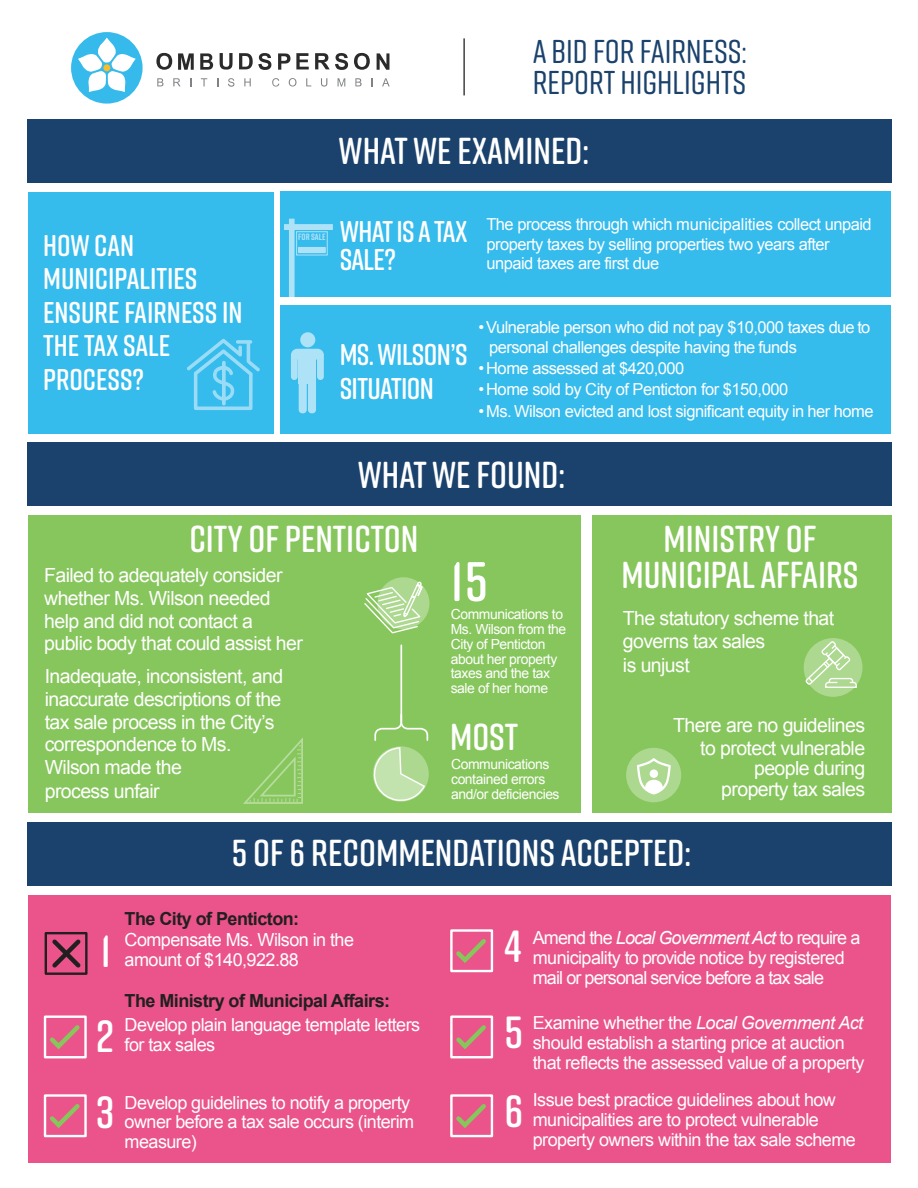
<style>
.page{position:relative;width:918px;height:1188px;background:#fff}
.page>*{position:absolute;margin:0;border:0;box-sizing:border-box;transform-origin:0 0}
.t1{font:600 55.65px "Rift Soft";color:#fff}
.t2{font:600 45px/85.5px "Rift Soft";color:#fff}
.t3{font:600 37.5px/36px "Rift Soft";color:#fff;text-align:center}
.t4{font:500 33px/30.6px "Rift Soft";color:#1a426c}
.t5{font:600 30px/33.6px "Rift Soft";color:#fff}
.t6{font:600 30px/27.6px "Rift Soft";letter-spacing:-.02em;color:#fff}
.t7{font:19.5px/23.1px "Arial";letter-spacing:-.03em;color:#fff}
.t8{font:18px/19.8px "Arial";letter-spacing:-.03em;color:#fff}
.t9{font:18px/19.8px "Arial";letter-spacing:-.05em;color:#fff}
.t10{font:700 18px "Arial";letter-spacing:-.03em;color:#231f20}
.t11{font:16.5px/19.8px "Arial";letter-spacing:-.03em;color:#fff}
.t12{font:13.95px/14.9px "Arial";letter-spacing:-.03em;color:#fff}
.t13{font:700 9.15px "Rift Soft";color:#fff}
.s1{font-style:italic}
</style>
<div class="page">
<div style="left:28px;top:192px;width:246px;height:241px;background:#36bbed"></div>
<div style="left:280px;top:305px;width:610px;height:128px;background:#36bbed"></div>
<div style="left:280px;top:192px;width:610px;height:105px;background:#36bbed"></div>
<div style="left:28px;top:516px;width:553px;height:297px;background:#87c65d"></div>
<div style="left:592px;top:516px;width:299px;height:297px;background:#87c65d"></div>
<div style="left:27px;top:822px;width:865px;height:64px;background:#1a426c"></div>
<div style="left:27px;top:119px;width:865px;height:64px;background:#1a426c"></div>
<div style="left:28px;top:895px;width:863px;height:267px;background:#ea548a"></div>
<svg style="left:156px;top:53px;width:16px;height:17px"></svg>
<svg style="left:178px;top:53px;width:16px;height:17px"></svg>
<svg style="left:200px;top:53px;width:13px;height:17px"></svg>
<svg style="left:220px;top:53px;width:13px;height:17px"></svg>
<svg style="left:239px;top:53px;width:32px;height:17px"></svg>
<svg style="left:278px;top:53px;width:12px;height:17px"></svg>
<svg style="left:296px;top:53px;width:13px;height:16px"></svg>
<svg style="left:315px;top:53px;width:33px;height:17px"></svg>
<svg style="left:354px;top:53px;width:16px;height:17px"></svg>
<svg style="left:377px;top:53px;width:12px;height:17px"></svg>
<svg style="left:157px;top:78px;width:6px;height:8px"></svg>
<svg style="left:173px;top:78px;width:7px;height:8px"></svg>
<svg style="left:201px;top:78px;width:6px;height:8px"></svg>
<svg style="left:228px;top:78px;width:6px;height:9px"></svg>
<svg style="left:244px;top:78px;width:7px;height:8px"></svg>
<svg style="left:272px;top:78px;width:7px;height:9px"></svg>
<svg style="left:289px;top:78px;width:7px;height:8px"></svg>
<svg style="left:306px;top:78px;width:5px;height:8px"></svg>
<svg style="left:321px;top:78px;width:6px;height:9px"></svg>
<svg style="left:338px;top:78px;width:7px;height:8px"></svg>
<svg style="left:355px;top:78px;width:7px;height:8px"></svg>
<svg style="left:382px;top:78px;width:8px;height:8px"></svg>
<div style="left:71px;top:32px;width:72px;height:72px;background:#36baec;border-radius:50%"></div>
<svg style="left:78px;top:38px;width:58px;height:54px"></svg>
<hr style="left:463px;top:38px;width:2px;height:57px;background:#414042">
<div style="left:27px;top:442px;width:865px;height:64px;background:#1a426c"></div>
<div style="left:377px;top:577px;width:52px;height:52px;background:#add890;border-radius:50%"></div>
<svg style="left:364px;top:581px;width:59px;height:53px"></svg>
<div style="left:45px;top:932px;width:43px;height:43px;border:2px solid #231f20"></div>
<svg style="left:52px;top:939px;width:29px;height:29px"></svg>
<div style="left:44px;top:1016px;width:43px;height:42px;border:2px solid #fff"></div>
<svg style="left:46px;top:1021px;width:34px;height:32px"></svg>
<div style="left:44px;top:1094px;width:43px;height:43px;border:2px solid #fff"></div>
<svg style="left:46px;top:1100px;width:34px;height:31px"></svg>
<div style="left:450px;top:1016px;width:43px;height:42px;border:2px solid #fff"></div>
<svg style="left:452px;top:1021px;width:34px;height:32px"></svg>
<div style="left:450px;top:929px;width:43px;height:43px;border:2px solid #fff"></div>
<svg style="left:452px;top:935px;width:34px;height:31px"></svg>
<div style="left:450px;top:1094px;width:43px;height:43px;border:2px solid #fff"></div>
<svg style="left:452px;top:1100px;width:34px;height:31px"></svg>
<svg style="left:804px;top:638px;width:59px;height:59px"></svg>
<svg style="left:804px;top:640px;width:54px;height:49px;background:#b4db9a"></svg>
<div style="left:626px;top:748px;width:55px;height:54px;background:#add890;border-radius:50%"></div>
<svg style="left:637px;top:758px;width:34px;height:36px"></svg>
<div style="left:650px;top:769px;width:8px;height:9px;background:#fff;border-radius:50%"></div>
<svg style="left:284px;top:224px;width:49px;height:6px"></svg>
<div style="left:289px;top:219px;width:5px;height:81px;background:#aee3f7"></div>
<div style="left:298px;top:247px;width:28px;height:6px;background:#aee3f7"></div>
<div style="left:300px;top:332px;width:15px;height:15px;background:#aee3f7;border-radius:50%"></div>
<svg style="left:291px;top:349px;width:33px;height:64px"></svg>
<div style="left:299px;top:359px;width:17px;height:24px;background:#aee3f7"></div>
<svg style="left:187px;top:339px;width:73px;height:71px"></svg>
<svg style="left:243px;top:737px;width:60px;height:67px"></svg>
<svg style="left:373px;top:644px;width:56px;height:158px"></svg>
<h3 class="t4" style="left:533px;top:35px;width:216px">A BID FOR FAIRNESS:<br>REPORT HIGHLIGHTS</h3>
<h3 class="t5" style="left:43px;top:228px;width:201px">HOW CAN<br>MUNICIPALITIES<br>ENSURE FAIRNESS IN<br>THE TAX SALE<br>PROCESS?</h3>
<h3 class="t3" style="left:339px;top:132px;width:252px">WHAT WE EXAMINED:</h3>
<p class="t13" style="left:298px;top:230px;width:29px">FOR SALE</p>
<h3 class="t6" style="left:340px;top:217px;width:129px">WHAT IS A TAX<br>SALE?</h3>
<p class="t11" style="left:486px;top:214px;width:387px">The process through which municipalities collect unpaid property taxes by selling properties two years after unpaid taxes are first due</p>
<h3 class="t6" style="left:340px;top:337px;width:129px;line-height:33.6px">MS. WILSON’S<br>SITUATION</h3>
<p class="t11" style="left:489px;top:317px;width:383px;text-indent:-10px">•Vulnerable person who did not pay $10,000 taxes due to personal challenges despite having the funds</p>
<p class="t11" style="left:479px;top:359px;width:207px">•Home assessed at $420,000</p>
<p class="t11" style="left:479px;top:380px;width:311px">•Home sold by City of Penticton for $150,000</p>
<p class="t11" style="left:479px;top:401px;width:397px">•Ms. Wilson evicted and lost significant equity in her home</p>
<h3 class="t3" style="left:358px;top:456px;width:209px">WHAT WE FOUND:</h3>
<h3 class="t3" style="left:189px;top:519px;width:231px">CITY OF PENTICTON</h3>
<h3 class="t3" style="left:621px;top:519px;width:239px">MINISTRY OF<br>MUNICIPAL AFFAIRS</h3>
<h1 class="t1" style="left:451px;top:542px;width:38px">15</h1>
<p class="t12" style="left:451px;top:607px;width:117px">Communications to<br>Ms. Wilson from the<br>City of Penticton about her property taxes and the tax sale of her home</p>
<p class="t7" style="left:44px;top:564px;width:260px">Failed to adequately consider whether Ms. Wilson needed help and did not contact a public body that could assist her</p>
<p class="t7" style="left:623px;top:607px;width:213px;line-height:23.5px">The statutory scheme that governs tax sales<br>is unjust</p>
<p class="t7" style="left:45px;top:665px;width:240px">Inadequate, inconsistent, and inaccurate descriptions of the tax sale process in the City’s correspondence to Ms.<br>Wilson made the<br>process unfair</p>
<p class="t7" style="left:673px;top:714px;width:193px;text-align:right">There are no guidelines to protect vulnerable</p>
<p class="t7" style="left:721px;top:758px;width:145px;line-height:21.3px;text-align:right">people during property tax sales</p>
<h3 class="t3" style="left:450px;top:718px;width:70px">MOST</h3>
<p class="t12" style="left:451px;top:757px;width:110px">Communications contained errors and/or deficiencies</p>
<h3 class="t3" style="left:232px;top:833px;width:461px">5 OF 6 RECOMMENDATIONS ACCEPTED:</h3>
<p class="t10" style="left:125px;top:906px;width:176px">The City of Penticton:</p>
<h2 class="t2" style="left:96px;top:907px;width:19px">1<br>2</h2>
<h2 class="t2" style="left:505px;top:902px;width:19px">4</h2>
<p class="t8" style="left:125px;top:930px;width:231px">Compensate Ms. Wilson in the amount of $140,922.88</p>
<p class="t10" style="left:125px;top:989px;width:267px">The Ministry of Municipal Affairs:</p>
<h2 class="t2" style="left:505px;top:991px;width:20px;line-height:79.5px">5<br>6</h2>
<p class="t8" style="left:125px;top:1015px;width:297px">Develop plain language template letters for tax sales</p>
<p class="t8" style="left:125px;top:1093px;width:291px">Develop guidelines to notify a property owner before a tax sale occurs (interim measure)</p>
<h2 class="t2" style="left:96px;top:1068px;width:20px">3</h2>
<p class="t9" style="left:533px;top:928px;width:329px">Amend the <span class="s1">Local Government Act</span> to require a municipality to provide notice by registered mail or personal service before a tax sale</p>
<p class="t8" style="left:533px;top:1013px;width:333px">Examine whether the <span class="s1">Local Government Act </span>should establish a starting price at auction that reflects the assessed value of a property</p>
<p class="t8" style="left:533px;top:1090px;width:324px">Issue best practice guidelines about how municipalities are to protect vulnerable property owners within the tax sale scheme</p>
</div>
